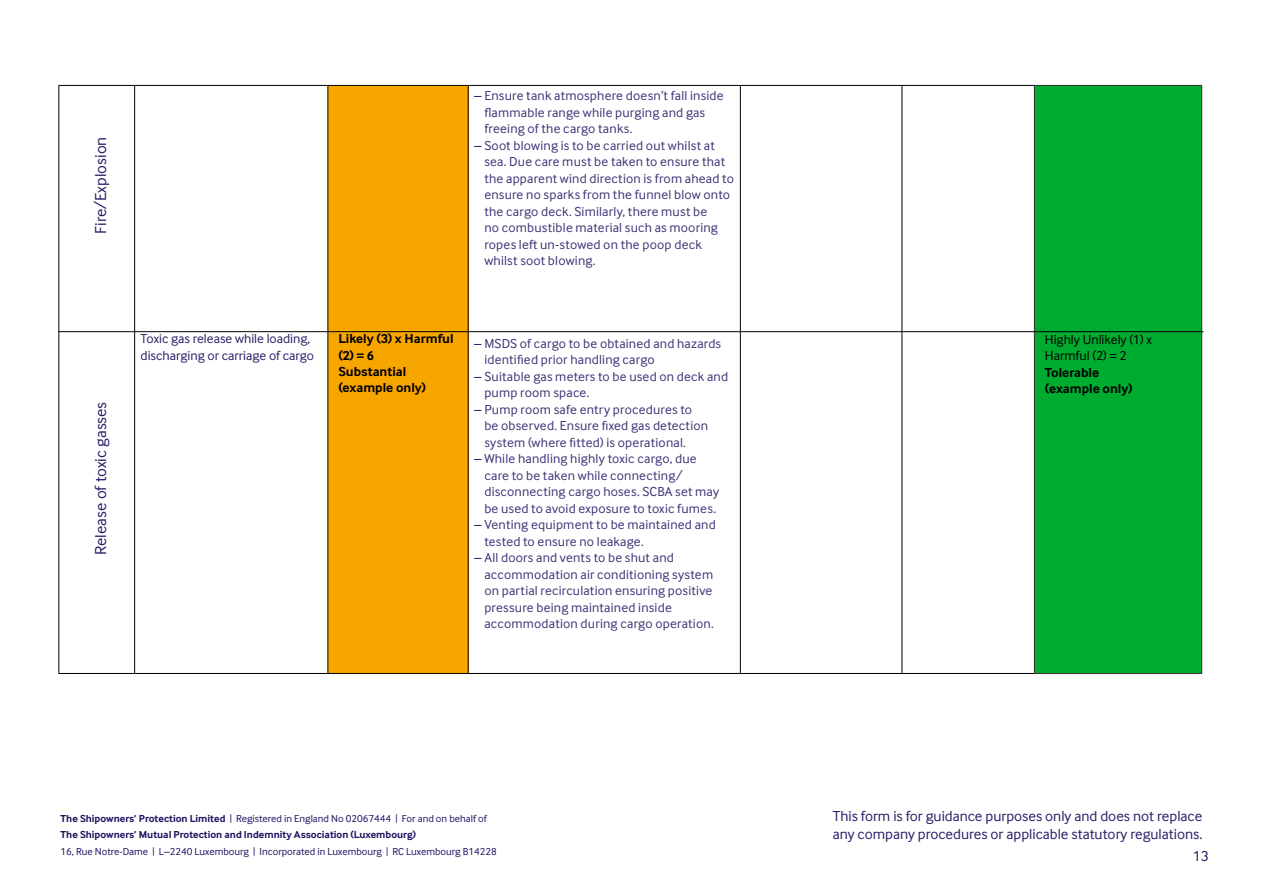
<style>
.page{position:relative;width:1263px;height:893px;background:#fff}
.page>*{position:absolute;margin:0;border:0;box-sizing:border-box;transform-origin:0 0}
.t1{font:16.5px "Inter Face";color:#281d67}
.t2{font:15px/18px "Inter Face";color:#281d67}
.t3{font:13.5px/16.5px "Inter Face";letter-spacing:.015em;color:#3f3176}
.t4{font:700 13.5px/16.2px "Inter Face";color:#000}
.t5{font:13.5px/16.2px "Inter Face";color:#281d67}
.t6{font:13.5px/16.2px "Inter Face";color:#000}
.t7{font:700 10.5px/16.5px "Inter Face";color:#1f1261}
.t8{font:10.5px "Inter Face";color:#1f1261}
.s1{color:#281d67}
.s2{font-weight:400}
</style>
<div class="page">
<div style="left:328px;top:85px;width:140px;height:588px;background:#f7a600"></div>
<div style="left:1034px;top:85px;width:168px;height:588px;background:#00ac2f"></div>
<hr style="left:58px;top:85px;width:77px;height:1px;background:#000">
<hr style="left:58px;top:86px;width:1px;height:587px;background:#000">
<hr style="left:135px;top:85px;width:193px;height:1px;background:#000">
<hr style="left:134px;top:86px;width:1px;height:587px;background:#000">
<hr style="left:740px;top:86px;width:1px;height:587px;background:#000">
<hr style="left:901px;top:86px;width:1px;height:587px;background:#000">
<hr style="left:58px;top:673px;width:77px;height:1px;background:#000">
<hr style="left:135px;top:673px;width:193px;height:1px;background:#000">
<hr style="left:468px;top:85px;width:272px;height:1px;background:#000">
<hr style="left:740px;top:85px;width:162px;height:1px;background:#000">
<hr style="left:902px;top:85px;width:132px;height:1px;background:#000">
<hr style="left:468px;top:673px;width:272px;height:1px;background:#000">
<hr style="left:740px;top:673px;width:162px;height:1px;background:#000">
<hr style="left:902px;top:673px;width:132px;height:1px;background:#000">
<hr style="left:328px;top:85px;width:140px;height:1px;background:#000">
<hr style="left:327px;top:86px;width:1px;height:587px;background:#000">
<hr style="left:468px;top:86px;width:1px;height:587px;background:#000">
<hr style="left:328px;top:673px;width:140px;height:1px;background:#000">
<hr style="left:1034px;top:85px;width:168px;height:1px;background:#333">
<hr style="left:1034px;top:86px;width:1px;height:587px;background:#333">
<hr style="left:1201px;top:86px;width:1px;height:587px;background:#333">
<hr style="left:1034px;top:673px;width:168px;height:1px;background:#333">
<hr style="left:58px;top:331px;width:1145px;height:1px;background:#000">
<p class="t1" style="left:91px;top:234px;width:98px;rotate:-90deg">Fire/Explosion</p>
<p class="t1" style="left:91px;top:555px;width:154px;rotate:-90deg">Release of toxic gasses</p>
<p class="t3" style="left:484px;top:88px;width:241px;text-indent:-10px"><span class="s1">–</span> Ensure tank atmosphere doesn’t fall inside flammable range while purging and gas freeing of the cargo tanks.</p>
<p class="t3" style="left:484px;top:137px;width:251px;text-indent:-10px"><span class="s1">–</span> Soot blowing is to be carried out whilst at sea. Due care must be taken to ensure that the apparent wind direction is from ahead to ensure no sparks from the funnel blow onto the cargo deck. Similarly, there must be<br>no combustible material such as mooring ropes left un-stowed on the poop deck whilst soot blowing.</p>
<p class="t5" style="left:141px;top:331px;width:175px">Toxic gas release while loading, discharging or carriage of cargo</p>
<p class="t4" style="left:338px;top:331px;width:117px">Likely (3) x Harmful (2) = 6<br>Substantial (example only)</p>
<p class="t3" style="left:484px;top:335px;width:238px;text-indent:-10px"><span class="s1">–</span> MSDS of cargo to be obtained and hazards identified prior handling cargo</p>
<p class="t3" style="left:484px;top:368px;width:245px;text-indent:-10px"><span class="s1">–</span> Suitable gas meters to be used on deck and pump room space.</p>
<p class="t3" style="left:484px;top:401px;width:225px;text-indent:-10px"><span class="s1">–</span> Pump room safe entry procedures to be observed. Ensure fixed gas detection system (where fitted) is operational.</p>
<p class="t3" style="left:484px;top:451px;width:236px;text-indent:-10px"><span class="s1">–</span> While handling highly toxic cargo, due care to be taken while connecting/ disconnecting cargo hoses. SCBA set may be used to avoid exposure to toxic fumes.</p>
<p class="t3" style="left:484px;top:517px;width:233px;text-indent:-10px"><span class="s1">–</span> Venting equipment to be maintained and tested to ensure no leakage.</p>
<p class="t3" style="left:484px;top:550px;width:231px;text-indent:-10px"><span class="s1">–</span> All doors and vents to be shut and accommodation air conditioning system on partial recirculation ensuring positive pressure being maintained inside accommodation during cargo operation.</p>
<p class="t7" style="left:61px;top:810px;width:428px">The Shipowners’ Protection Limited <span class="s2">| Registered in England No 02067444 | For and on behalf of<br></span>The Shipowners’ Mutual Protection and Indemnity Association (Luxembourg)</p>
<p class="t8" style="left:61px;top:845px;width:438px">16, Rue Notre-Dame | L–2240 Luxembourg | Incorporated in Luxembourg | RC Luxembourg B14228</p>
<p class="t6" style="left:1045px;top:331px;width:109px">Highly Unlikely (1) x<br>Harmful (2) = 2</p>
<p class="t4" style="left:1045px;top:364px;width:89px">Tolerable (example only)</p>
<p class="t2" style="left:833px;top:807px;width:371px">This form is for guidance purposes only and does not replace any company procedures or applicable statutory regulations.</p>
<p class="t2" style="left:1193px;top:847px;width:18px">13</p>
</div>
